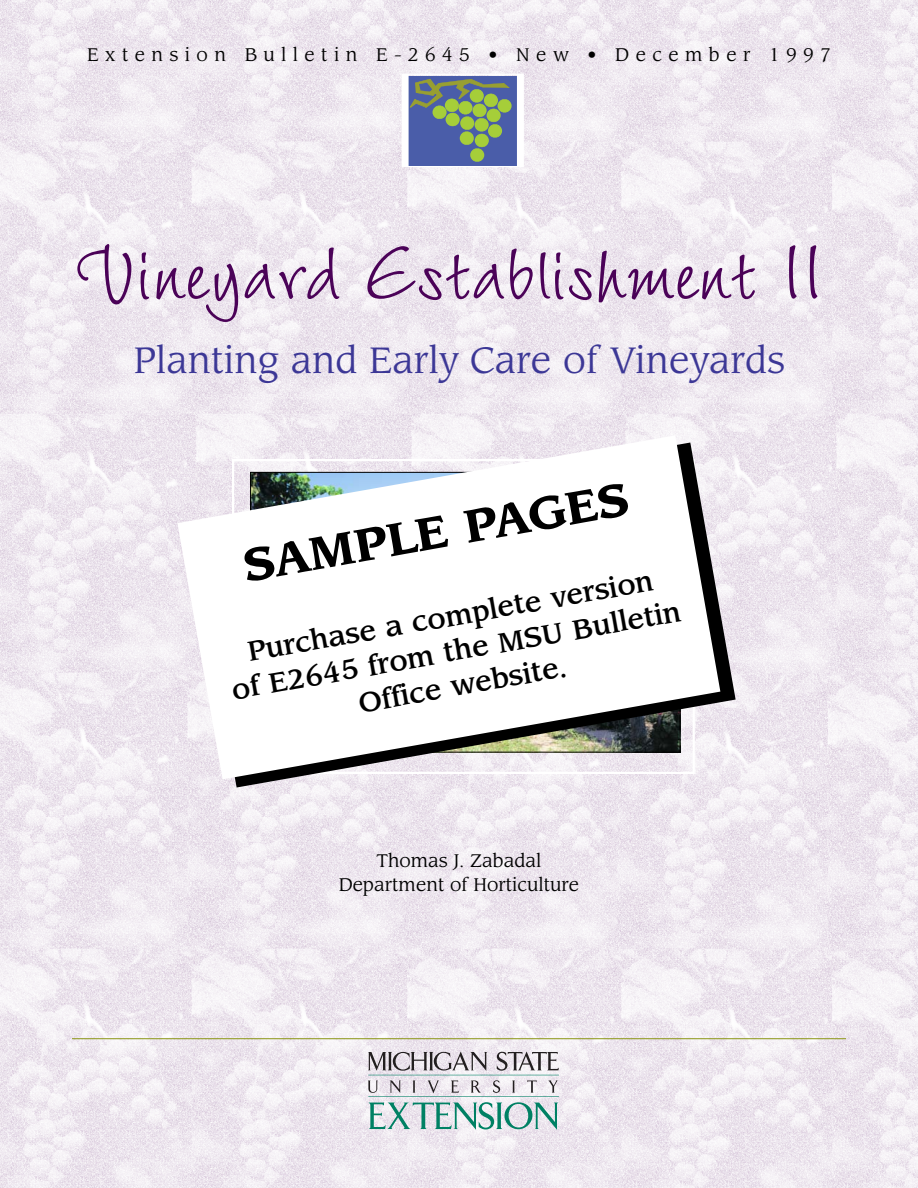
<style>
.page{position:relative;width:918px;height:1188px;background:#fff}
.page>*{position:absolute;margin:0;border:0;box-sizing:border-box;transform-origin:0 0}
.t1{font:112.5px "Wiesbaden Swing";color:#4b0258}
.t2{font:700 45px "Leawood";color:#000}
.t3{font:36px "Leawood";color:#3c3796}
.t4{font:500 27px/35px "Leawood";color:#000;text-align:center}
.t5{font:18px "Leawood";letter-spacing:.355em;color:#000}
.t6{font:18px/23.2px "Leawood";color:#000;text-align:center}
</style>
<div class="page">
<img style="left:0;top:0;width:918px;height:1188px">
<svg style="left:368px;top:1051px;width:119px;height:20px;background:#b4aeb4"></svg>
<svg style="left:497px;top:1051px;width:62px;height:20px"></svg>
<svg style="left:368px;top:1081px;width:10px;height:12px"></svg>
<svg style="left:390px;top:1081px;width:11px;height:12px"></svg>
<svg style="left:413px;top:1080px;width:2px;height:13px"></svg>
<svg style="left:427px;top:1081px;width:12px;height:12px"></svg>
<svg style="left:451px;top:1081px;width:8px;height:12px"></svg>
<svg style="left:471px;top:1080px;width:10px;height:13px"></svg>
<svg style="left:493px;top:1080px;width:7px;height:13px"></svg>
<svg style="left:512px;top:1080px;width:3px;height:13px"></svg>
<svg style="left:527px;top:1081px;width:10px;height:12px"></svg>
<svg style="left:548px;top:1081px;width:10px;height:12px"></svg>
<hr style="left:368px;top:1075px;width:191px;height:1px;background:#008164">
<svg style="left:368px;top:1102px;width:190px;height:28px;background:#abcac8"></svg>
<hr style="left:368px;top:1096px;width:191px;height:1px;background:#008164">
<hr style="left:72px;top:1038px;width:774px;height:1px;background:#8a9513">
<div style="left:406px;top:76px;width:113px;height:90px;background:#4a5da9"></div>
<div style="left:404px;top:73px;width:118px;height:95px;border:3px solid #fff"></div>
<div style="left:459px;top:101px;width:12px;height:13px;background:#a6ce39;border-radius:50%"></div>
<div style="left:459px;top:101px;width:13px;height:14px;border:1px solid #a6ce39;border-radius:50%"></div>
<div style="left:461px;top:117px;width:12px;height:13px;background:#a6ce39;border-radius:50%"></div>
<div style="left:461px;top:116px;width:13px;height:14px;border:1px solid #a6ce39;border-radius:50%"></div>
<div style="left:474px;top:104px;width:11px;height:13px;background:#a6ce39;border-radius:50%"></div>
<div style="left:473px;top:104px;width:13px;height:13px;border:1px solid #a6ce39;border-radius:50%"></div>
<div style="left:461px;top:132px;width:12px;height:13px;background:#a6ce39;border-radius:50%"></div>
<div style="left:460px;top:131px;width:13px;height:14px;border:1px solid #a6ce39;border-radius:50%"></div>
<div style="left:471px;top:149px;width:12px;height:13px;background:#a6ce39;border-radius:50%"></div>
<div style="left:471px;top:148px;width:13px;height:14px;border:1px solid #a6ce39;border-radius:50%"></div>
<div style="left:433px;top:106px;width:12px;height:13px;background:#a6ce39;border-radius:50%"></div>
<div style="left:433px;top:105px;width:13px;height:14px;border:1px solid #a6ce39;border-radius:50%"></div>
<div style="left:446px;top:99px;width:12px;height:13px;background:#a6ce39;border-radius:50%"></div>
<div style="left:445px;top:98px;width:13px;height:14px;border:1px solid #a6ce39;border-radius:50%"></div>
<div style="left:489px;top:124px;width:12px;height:13px;background:#a6ce39;border-radius:50%"></div>
<div style="left:489px;top:124px;width:13px;height:14px;border:1px solid #a6ce39;border-radius:50%"></div>
<div style="left:488px;top:109px;width:12px;height:13px;background:#a6ce39;border-radius:50%"></div>
<div style="left:487px;top:109px;width:13px;height:13px;border:1px solid #a6ce39;border-radius:50%"></div>
<div style="left:447px;top:113px;width:12px;height:13px;background:#a6ce39;border-radius:50%"></div>
<div style="left:446px;top:113px;width:13px;height:13px;border:1px solid #a6ce39;border-radius:50%"></div>
<div style="left:476px;top:118px;width:12px;height:13px;background:#a6ce39;border-radius:50%"></div>
<div style="left:475px;top:118px;width:13px;height:14px;border:1px solid #a6ce39;border-radius:50%"></div>
<div style="left:499px;top:99px;width:12px;height:13px;background:#a6ce39;border-radius:50%"></div>
<div style="left:498px;top:99px;width:13px;height:14px;border:1px solid #a6ce39;border-radius:50%"></div>
<div style="left:476px;top:134px;width:12px;height:13px;background:#a6ce39;border-radius:50%"></div>
<div style="left:475px;top:134px;width:13px;height:13px;border:1px solid #a6ce39;border-radius:50%"></div>
<svg style="left:409px;top:79px;width:101px;height:29px"></svg>
<svg style="left:191px;top:443px;width:545px;height:345px;fill:#ede7ef"></svg>
<svg style="left:177px;top:435px;width:543px;height:344px"></svg>
<p class="t5" style="left:87px;top:46px;width:745px">Extension Bulletin E-2645 • New • December 1997</p>
<h1 class="t1" style="left:74px;top:194px;width:749px">Vineyard Establishment II</h1>
<h3 class="t3" style="left:134px;top:345px;width:653px">Planting and Early Care of Vineyards</h3>
<h2 class="t2" style="left:240px;top:547px;width:391px;rotate:-10deg">SAMPLE PAGES</h2>
<p class="t4" style="left:224px;top:641px;width:457px;rotate:-10deg">Purchase a complete version<br>of E2645 from the MSU Bulletin<br>Office website.</p>
<p class="t6" style="left:339px;top:851px;width:242px">Thomas J. Zabadal<br>Department of Horticulture</p>
</div>
